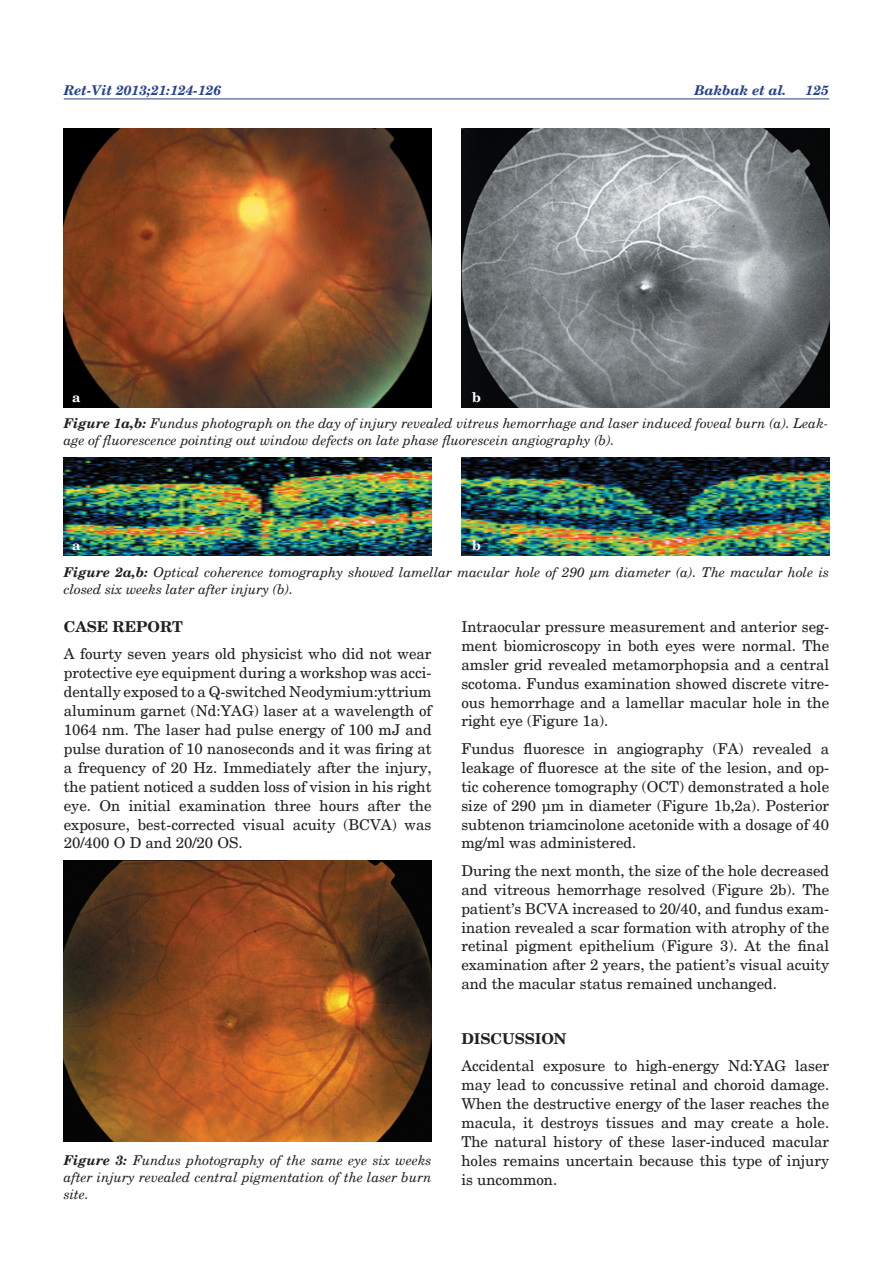
<style>
.page{position:relative;width:893px;height:1263px;background:#fff}
.page>*{position:absolute;margin:0;border:0;box-sizing:border-box;transform-origin:0 0}
.t1{font:15px/18.9px "New Century Schlbk";color:#231f20;text-align:justify}
.t2{font:700 15px "New Century Schlbk";color:#231f20}
.t3{font:italic 13.5px/17.2px "New Century Schlbk";color:#231f20}
.t4{font:italic 700 13.5px "New Century Schlbk";color:#253f8e}
.dipnotlar{font:700 13.5px "New Century Schlbk";color:#fff}
.s1{font-weight:700}
</style>
<div class="page">
<hr style="left:64px;top:99px;width:765px;height:1px;background:#253f8e">
<img style="left:64px;top:129px;width:368px;height:279px">
<img style="left:461px;top:129px;width:368px;height:279px">
<img style="left:64px;top:458px;width:368px;height:98px">
<img style="left:461px;top:458px;width:368px;height:98px">
<img style="left:64px;top:860px;width:368px;height:281px">
<p class="t4" style="left:64px;top:82px;width:159px">Ret-Vit 2013;21:124-126</p>
<p class="t4" style="left:694px;top:82px;width:94px">Bakbak et al.</p>
<p class="t4" style="left:806px;top:82px;width:25px">125</p>
<p class="dipnotlar" style="left:72px;top:389px;width:10px">a</p>
<p class="dipnotlar" style="left:472px;top:389px;width:10px">b</p>
<p class="t3" style="left:64px;top:414px;width:766px"><span class="s1">Figure 1a,b:</span> Fundus photograph on the day of injury revealed vitreus hemorrhage and laser induced foveal burn (a). Leak&shy;age of fluorescence pointing out window defects on late phase fluorescein angiography (b).</p>
<p class="dipnotlar" style="left:72px;top:537px;width:10px">a</p>
<p class="dipnotlar" style="left:472px;top:537px;width:10px">b</p>
<p class="t3" style="left:64px;top:563px;width:767px"><span class="s1">Figure 2a,b:</span> Optical coherence tomography showed lamellar macular hole of 290 µm diameter (a). The macular hole is closed six weeks later after injury (b).</p>
<p class="t2" style="left:64px;top:617px;width:121px">CASE REPORT</p>
<p class="t1" style="left:64px;top:645px;width:369px">A fourty seven years old physicist who did not wear protective eye equipment during a workshop was acci&shy;dentally exposed to a Q-switched Neodymium:yttrium aluminum garnet (Nd:YAG) laser at a wavelength of 1064 nm. The laser had pulse energy of 100 mJ and pulse duration of 10 nanoseconds and it was firing at a frequency of 20 Hz. Immediately after the injury, the patient noticed a sudden loss of vision in his right eye. On initial examination three hours after the exposure, best-corrected visual acuity (BCVA) was 20/400 O D and 20/20 OS.</p>
<p class="t3" style="left:64px;top:1151px;width:369px;text-align:justify"><span class="s1">Figure 3:</span> Fundus photography of the same eye six weeks after injury revealed central pigmentation of the laser burn site.</p>
<p class="t1" style="left:461px;top:617px;width:369px">Intraocular pressure measurement and anterior seg&shy;ment biomicroscopy in both eyes were normal. The amsler grid revealed metamorphopsia and a central scotoma. Fundus examination showed discrete vitre&shy;ous hemorrhage and a lamellar macular hole in the right eye (Figure 1a).</p>
<p class="t1" style="left:461px;top:739px;width:369px">Fundus fluoresce in angiography (FA) revealed a leakage of fluoresce at the site of the lesion, and op&shy;tic coherence tomography (OCT) demonstrated a hole size of 290 µm in diameter (Figure 1b,2a). Posterior subtenon triamcinolone acetonide with a dosage of 40 mg/ml was administered.</p>
<p class="t1" style="left:461px;top:861px;width:369px">During the next month, the size of the hole decreased and vitreous hemorrhage resolved (Figure 2b). The patient’s BCVA increased to 20/40, and fundus exam&shy;ination revealed a scar formation with atrophy of the retinal pigment epithelium (Figure 3). At the final examination after 2 years, the patient’s visual acuity and the macular status remained unchanged.</p>
<p class="t2" style="left:461px;top:1029px;width:106px">DISCUSSION</p>
<p class="t1" style="left:461px;top:1057px;width:369px">Accidental exposure to high-energy Nd:YAG laser may lead to concussive retinal and choroid damage.<br>When the destructive energy of the laser reaches the macula, it destroys tissues and may create a hole.<br>The natural history of these laser-induced macular holes remains uncertain because this type of injury is uncommon.</p>
</div>
